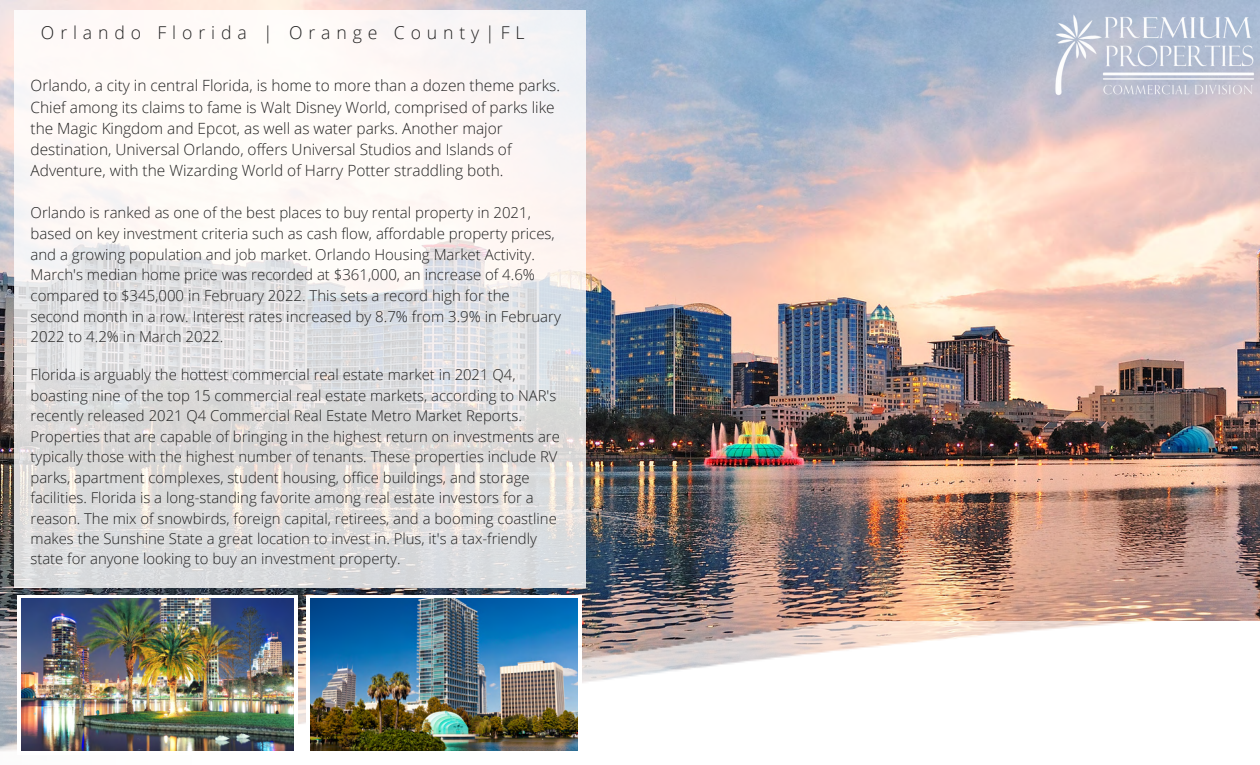
<style>
.page{position:relative;width:1260px;height:765px;background:#fff}
.page>*{position:absolute;margin:0;border:0;box-sizing:border-box;transform-origin:0 0}
.t1{font:300 17.62px "Open Sans";letter-spacing:.335em;color:#212121}
.t2{font:300 15.5px/21.2px "Open Sans";color:#212121}
.t3{font:300 15px/20.6px "Open Sans";color:#212121}
.t4{font:300 14.88px/20.5px "Open Sans";color:#212121}
</style>
<div class="page">
<img style="left:0;top:0;width:1260px;height:622px">
<div style="left:306px;top:595px;width:276px;height:159px;background:#fff"></div>
<div style="left:18px;top:595px;width:280px;height:159px;background:#fff"></div>
<svg style="left:14px;top:11px;width:572px;height:577px"></svg>
<img style="left:0;top:622px;width:1131px;height:129px">
<img style="left:22px;top:598px;width:272px;height:152px">
<img style="left:310px;top:598px;width:268px;height:152px">
<img style="left:1050px;top:0;width:210px;height:117px">
<p class="t1" style="left:41px;top:20px;width:485px">Orlando Florida | Orange County|FL</p>
<p class="t2" style="left:31px;top:75px;width:531px">Orlando, a city in central Florida, is home to more than a dozen theme parks.<br>Chief among its claims to fame is Walt Disney World, comprised of parks like the Magic Kingdom and Epcot, as well as water parks. Another major destination, Universal Orlando, offers Universal Studios and Islands of Adventure, with the Wizarding World of Harry Potter straddling both.</p>
<p class="t3" style="left:31px;top:202px;width:532px">Orlando is ranked as one of the best places to buy rental property in 2021, based on key investment criteria such as cash flow, affordable property prices, and a growing population and job market. Orlando Housing Market Activity.<br>March's median home price was recorded at $361,000, an increase of 4.6% compared to $345,000 in February 2022. This sets a record high for the second month in a row. Interest rates increased by 8.7% from 3.9% in February 2022 to 4.2% in March 2022.</p>
<p class="t4" style="left:31px;top:364px;width:531px">Florida is arguably the hottest commercial real estate market in 2021 Q4, boasting nine of the top 15 commercial real estate markets, according to NAR's recently released 2021 Q4 Commercial Real Estate Metro Market Reports.<br>Properties that are capable of bringing in the highest return on investments are typically those with the highest number of tenants. These properties include RV parks, apartment complexes, student housing, office buildings, and storage facilities. Florida is a long-standing favorite among real estate investors for a reason. The mix of snowbirds, foreign capital, retirees, and a booming coastline makes the Sunshine State a great location to invest in. Plus, it's a tax-friendly state for anyone looking to buy an investment property.</p>
</div>
